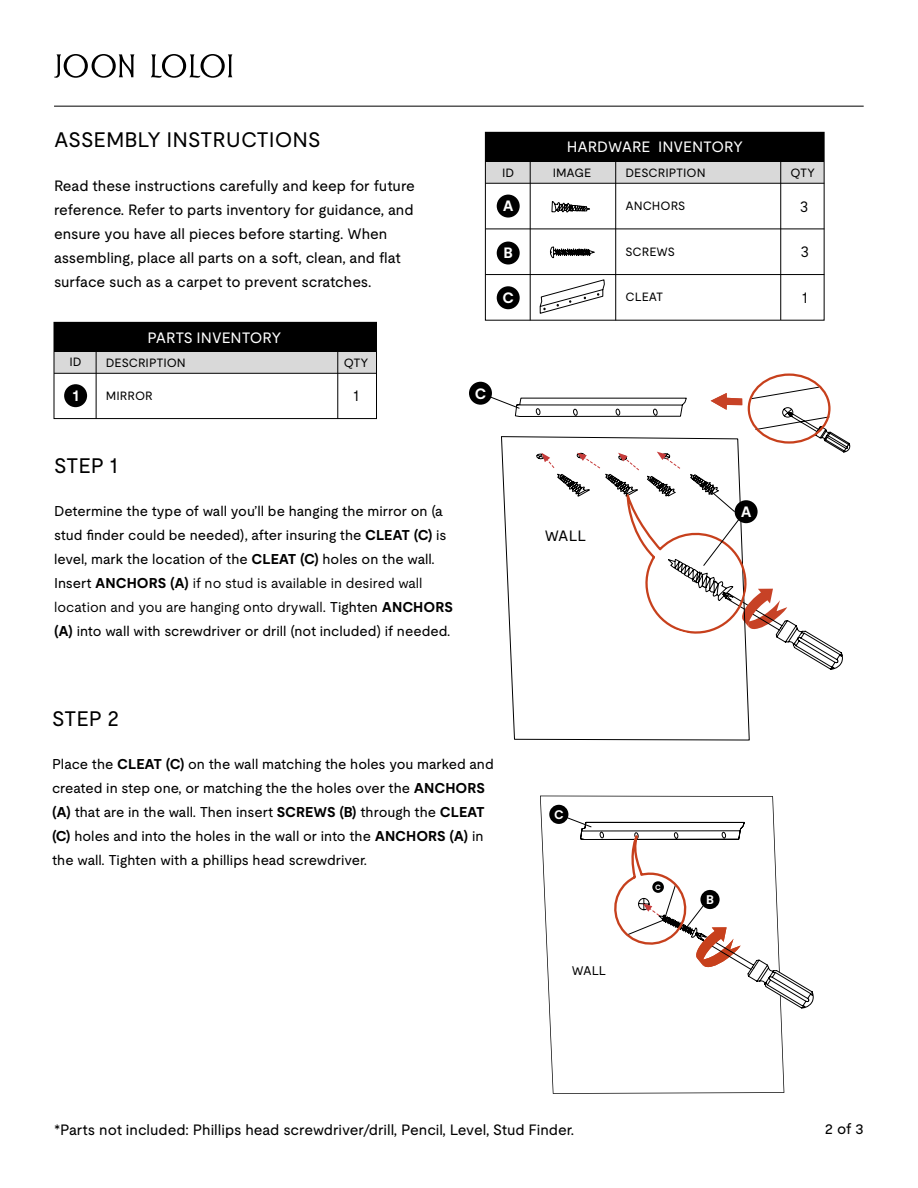
<style>
.page{position:relative;width:918px;height:1188px;background:#fff}
.page>*{position:absolute;margin:0;border:0;box-sizing:border-box;transform-origin:0 0}
.t1{font:21px "Moderat";color:#000}
.t2{font:15px/24px "Moderat";color:#000}
.t3{font:15px "Moderat";color:#fff}
.t4{font:700 15px "Moderat";color:#fff}
.t5{font:15px "Moderat";color:#000}
.t6{font:14.25px/24px "Moderat";color:#000}
.t7{font:12.45px "Moderat";color:#000}
.t8{font:700 12.45px "Moderat";color:#fff}
.t9{font:12px "Moderat";color:#000}
.t10{font:700 7.5px "Moderat";color:#fff}
.s1{font-weight:700}
.s2{font-style:inherit}
</style>
<div class="page">
<div style="left:497px;top:195px;width:23px;height:23px;background:#000;border-radius:50%"></div>
<div style="left:497px;top:242px;width:23px;height:23px;background:#000;border-radius:50%"></div>
<div style="left:497px;top:286px;width:23px;height:23px;background:#000;border-radius:50%"></div>
<div style="left:64px;top:384px;width:23px;height:23px;background:#000;border-radius:50%"></div>
<svg style="left:54px;top:54px;width:80px;height:24px"></svg>
<svg style="left:151px;top:54px;width:81px;height:24px"></svg>
<div style="left:54px;top:322px;width:323px;height:97px;border:1px solid #000"></div>
<div style="left:54px;top:322px;width:323px;height:30px;background:#000"></div>
<div style="left:486px;top:132px;width:338px;height:29px;background:#000"></div>
<div style="left:54px;top:352px;width:323px;height:21px;background:#d9d9d9"></div>
<div style="left:486px;top:161px;width:338px;height:22px;background:#d9d9d9"></div>
<hr style="left:96px;top:352px;width:1px;height:67px;background:#000">
<hr style="left:530px;top:154px;width:1px;height:166px;background:#000">
<hr style="left:780px;top:153px;width:1px;height:167px;background:#000">
<hr style="left:615px;top:154px;width:1px;height:166px;background:#000">
<hr style="left:338px;top:352px;width:1px;height:67px;background:#000">
<hr style="left:54px;top:373px;width:323px;height:1px;background:#000">
<hr style="left:486px;top:183px;width:338px;height:1px;background:#000">
<hr style="left:486px;top:229px;width:338px;height:1px;background:#000">
<hr style="left:486px;top:274px;width:338px;height:1px;background:#000">
<hr style="left:54px;top:106px;width:810px;height:1px;background:#000">
<svg style="left:552px;top:201px;width:38px;height:12px"></svg>
<svg style="left:550px;top:247px;width:45px;height:11px"></svg>
<svg style="left:540px;top:279px;width:65px;height:35px"></svg>
<svg style="left:501px;top:386px;width:350px;height:355px"></svg>
<div style="left:748px;top:373px;width:83px;height:71px;border:2px solid #c7401c;border-radius:50%"></div>
<div style="left:469px;top:382px;width:23px;height:23px;background:#000;border-radius:50%"></div>
<svg style="left:488px;top:395px;width:32px;height:14px"></svg>
<svg style="left:625px;top:479px;width:218px;height:193px"></svg>
<svg style="left:541px;top:453px;width:14px;height:16px"></svg>
<svg style="left:577px;top:453px;width:24px;height:16px"></svg>
<svg style="left:618px;top:453px;width:22px;height:18px"></svg>
<svg style="left:657px;top:452px;width:24px;height:17px"></svg>
<svg style="left:540px;top:796px;width:244px;height:298px"></svg>
<div style="left:549px;top:805px;width:19px;height:19px;background:#000;border-radius:50%"></div>
<svg style="left:565px;top:816px;width:249px;height:194px"></svg>
<p class="t1" style="left:54px;top:124px;width:268px">ASSEMBLY INSTRUCTIONS</p>
<p class="t2" style="left:54px;top:173px;width:363px">Read these instructions carefully and keep for future reference. Refer to parts inventory for guidance, and ensure you have all pieces before starting. When assembling, place all parts on a soft, clean, and flat surface such as a carpet to prevent scratches.</p>
<p class="t9" style="left:70px;top:353px;width:14px">ID</p>
<p class="t4" style="left:72px;top:384px;width:8px">1</p>
<p class="t3" style="left:147px;top:326px;width:136px">PARTS INVENTORY</p>
<p class="t9" style="left:106px;top:354px;width:82px">DESCRIPTION</p>
<p class="t9" style="left:106px;top:387px;width:48px">MIRROR</p>
<p class="t9" style="left:344px;top:353px;width:26px">QTY</p>
<p class="t5" style="left:353px;top:384px;width:7px">1</p>
<p class="t9" style="left:502px;top:164px;width:14px">ID</p>
<p class="t4" style="left:503px;top:195px;width:12px">A</p>
<p class="t4" style="left:503px;top:242px;width:11px">B</p>
<p class="t4" style="left:502px;top:286px;width:13px">C</p>
<p class="t4" style="left:475px;top:382px;width:13px">C</p>
<p class="t3" style="left:567px;top:135px;width:178px">HARDWARE INVENTORY</p>
<p class="t9" style="left:553px;top:164px;width:40px">IMAGE</p>
<p class="t9" style="left:626px;top:164px;width:82px">DESCRIPTION</p>
<p class="t9" style="left:626px;top:197px;width:61px">ANCHORS</p>
<p class="t9" style="left:626px;top:242px;width:51px">SCREWS</p>
<p class="t9" style="left:626px;top:288px;width:39px">CLEAT</p>
<p class="t1" style="left:54px;top:450px;width:65px">STEP 1</p>
<p class="t6" style="left:54px;top:498px;width:400px">Determine the type of wall you’ll be hanging the mirror on (a stud finder could be needed), after insuring the <span class="s1">CLEAT (C)</span> is level, mark the location of the <span class="s1">CLEAT (C)</span> holes on the wall.<br>Insert <span class="s1">ANCHORS (A)</span> <span class="s2">if no stud is available in desired wall location and you are hanging onto drywall</span>. Tighten <span class="s1">ANCHORS (A)</span> into wall with screwdriver or drill (not included) if needed.</p>
<p class="t4" style="left:741px;top:500px;width:12px">A</p>
<p class="t2" style="left:545px;top:523px;width:43px">WALL</p>
<p class="t1" style="left:52px;top:702px;width:69px">STEP 2</p>
<p class="t6" style="left:52px;top:751px;width:443px">Place the <span class="s1">CLEAT (C)</span> on the wall matching the holes you marked and created in step one, or matching the the holes over the <span class="s1">ANCHORS (A)</span> that are in the wall. Then insert <span class="s1">SCREWS (B)</span> through the <span class="s1">CLEAT (C)</span> holes and into the holes in the wall or into the <span class="s1">ANCHORS (A)</span> in the wall. Tighten with a phillips head screwdriver.</p>
<p class="t8" style="left:554px;top:805px;width:11px">C</p>
<p class="t7" style="left:572px;top:961px;width:36px">WALL</p>
<p class="t10" style="left:655px;top:881px;width:7px">C</p>
<p class="t8" style="left:706px;top:890px;width:9px">B</p>
<p class="t9" style="left:791px;top:164px;width:26px">QTY</p>
<p class="t5" style="left:800px;top:195px;width:10px">3</p>
<p class="t5" style="left:800px;top:241px;width:10px">3</p>
<p class="t5" style="left:802px;top:286px;width:7px">1</p>
<p class="t2" style="left:54px;top:1116px;width:521px">*Parts not included: Phillips head screwdriver/drill, Pencil, Level, Stud Finder.</p>
<p class="t2" style="left:825px;top:1116px;width:41px">2 of 3</p>
</div>
